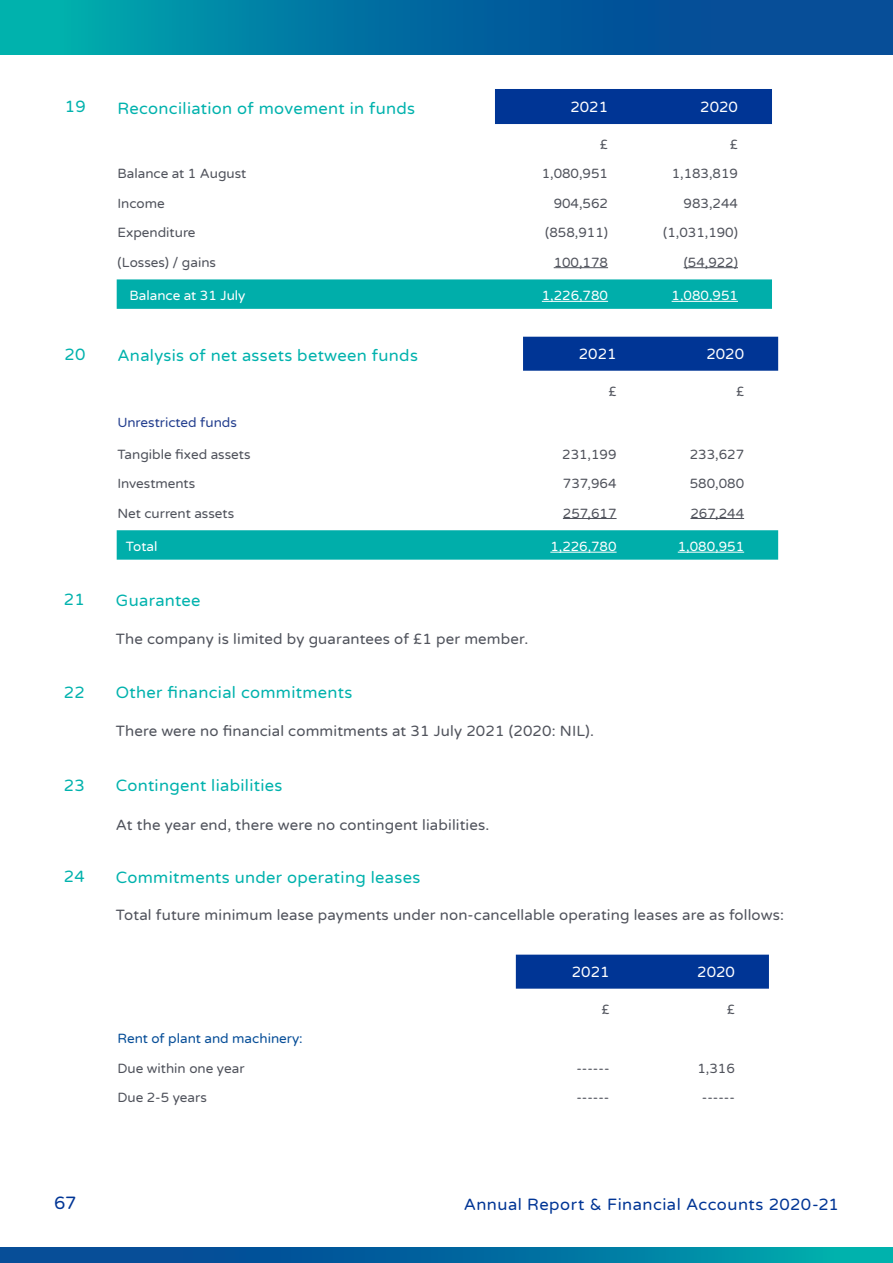
<style>
.page{position:relative;width:893px;height:1263px;background:#fff}
.page>*{position:absolute;margin:0;border:0;box-sizing:border-box;transform-origin:0 0}
.t1{font:18px "Varela Round";color:#003595}
.t2{font:16.5px "Varela Round";letter-spacing:.02em;color:#00b2ad}
.t3{font:16.5px "Varela Round";letter-spacing:.03em;color:#003595}
.t4{font:15px "Varela Round";letter-spacing:.01em;color:#50535c}
.t5{font:15px "Varela Round";color:#fff}
.t6{font:13.5px "Varela Round";color:#50535c}
.t7{font:13.5px "Varela Round";color:#fff}
.t8{font:13.5px "Varela Round";color:#074e98}
.t9{font:13.5px "Varela Round";color:#25408f}
</style>
<div class="page">
<svg style="left:0;top:1247px;width:893px;height:16px;background:#016fa0"></svg>
<svg style="left:0;top:0;width:893px;height:54px;background:#016fa0"></svg>
<div style="left:516px;top:955px;width:253px;height:34px;background:#003595"></div>
<div style="left:523px;top:337px;width:255px;height:34px;background:#003595"></div>
<svg style="left:117px;top:530px;width:661px;height:30px;background:#05afab"></svg>
<hr style="left:563px;top:518px;width:54px;height:1px;background:#50535c">
<hr style="left:690px;top:518px;width:54px;height:1px;background:#50535c">
<hr style="left:550px;top:552px;width:67px;height:1px;background:#fff">
<hr style="left:678px;top:552px;width:66px;height:1px;background:#fff">
<div style="left:495px;top:89px;width:277px;height:35px;background:#003595"></div>
<svg style="left:117px;top:279px;width:655px;height:30px;background:#05afab"></svg>
<hr style="left:554px;top:267px;width:54px;height:1px;background:#50535c">
<hr style="left:684px;top:267px;width:54px;height:1px;background:#50535c">
<hr style="left:542px;top:301px;width:66px;height:1px;background:#fff">
<hr style="left:672px;top:301px;width:66px;height:1px;background:#fff">
<p class="t2" style="left:65px;top:95px;width:23px">19</p>
<p class="t2" style="left:117px;top:97px;width:299px">Reconciliation of movement in funds</p>
<p class="t5" style="left:570px;top:96px;width:39px">2021</p>
<p class="t5" style="left:700px;top:96px;width:39px">2020</p>
<p class="t6" style="left:600px;top:135px;width:10px">£</p>
<p class="t6" style="left:730px;top:135px;width:10px">£</p>
<p class="t6" style="left:117px;top:165px;width:130px">Balance at 1 August</p>
<p class="t6" style="left:542px;top:165px;width:68px">1,080,951</p>
<p class="t6" style="left:672px;top:165px;width:68px">1,183,819</p>
<p class="t6" style="left:117px;top:194px;width:49px">Income</p>
<p class="t6" style="left:554px;top:194px;width:56px">904,562</p>
<p class="t6" style="left:684px;top:194px;width:56px">983,244</p>
<p class="t6" style="left:117px;top:223px;width:80px">Expenditure</p>
<p class="t6" style="left:545px;top:223px;width:64px">(858,911)</p>
<p class="t6" style="left:663px;top:223px;width:76px">(1,031,190)</p>
<p class="t6" style="left:117px;top:253px;width:100px">(Losses) / gains</p>
<p class="t6" style="left:554px;top:253px;width:56px">100,178</p>
<p class="t6" style="left:684px;top:253px;width:56px">(54,922)</p>
<p class="t7" style="left:129px;top:286px;width:118px">Balance at 31 July</p>
<p class="t7" style="left:542px;top:286px;width:68px">1,226,780</p>
<p class="t7" style="left:672px;top:286px;width:68px">1,080,951</p>
<p class="t2" style="left:64px;top:343px;width:23px">20</p>
<p class="t2" style="left:117px;top:344px;width:302px">Analysis of net assets between funds</p>
<p class="t5" style="left:579px;top:343px;width:39px">2021</p>
<p class="t5" style="left:706px;top:343px;width:39px">2020</p>
<p class="t6" style="left:608px;top:382px;width:10px">£</p>
<p class="t6" style="left:736px;top:382px;width:10px">£</p>
<p class="t9" style="left:117px;top:413px;width:121px">Unrestricted funds</p>
<p class="t6" style="left:117px;top:445px;width:135px">Tangible fixed assets</p>
<p class="t6" style="left:562px;top:445px;width:56px">231,199</p>
<p class="t6" style="left:690px;top:445px;width:56px">233,627</p>
<p class="t6" style="left:117px;top:474px;width:79px">Investments</p>
<p class="t6" style="left:563px;top:474px;width:55px">737,964</p>
<p class="t6" style="left:690px;top:474px;width:56px">580,080</p>
<p class="t6" style="left:117px;top:504px;width:118px">Net current assets</p>
<p class="t6" style="left:563px;top:504px;width:55px">257,617</p>
<p class="t6" style="left:690px;top:504px;width:55px">267,244</p>
<p class="t7" style="left:126px;top:537px;width:33px">Total</p>
<p class="t7" style="left:550px;top:537px;width:68px">1,226,780</p>
<p class="t7" style="left:678px;top:537px;width:68px">1,080,951</p>
<p class="t2" style="left:64px;top:588px;width:23px">21</p>
<p class="t2" style="left:116px;top:589px;width:86px">Guarantee</p>
<p class="t4" style="left:116px;top:629px;width:414px">The company is limited by guarantees of £1 per member.</p>
<p class="t2" style="left:64px;top:681px;width:23px">22</p>
<p class="t2" style="left:116px;top:681px;width:238px">Other financial commitments</p>
<p class="t4" style="left:116px;top:721px;width:480px">There were no financial commitments at 31 July 2021 (2020: NIL).</p>
<p class="t2" style="left:64px;top:774px;width:23px">23</p>
<p class="t2" style="left:116px;top:774px;width:168px">Contingent liabilities</p>
<p class="t4" style="left:116px;top:814px;width:375px">At the year end, there were no contingent liabilities.</p>
<p class="t2" style="left:64px;top:865px;width:23px">24</p>
<p class="t2" style="left:116px;top:866px;width:306px">Commitments under operating leases</p>
<p class="t4" style="left:116px;top:904px;width:670px">Total future minimum lease payments under non-cancellable operating leases are as follows:</p>
<p class="t5" style="left:572px;top:961px;width:39px">2021</p>
<p class="t5" style="left:697px;top:961px;width:39px">2020</p>
<p class="t6" style="left:601px;top:1000px;width:10px">£</p>
<p class="t6" style="left:727px;top:1000px;width:10px">£</p>
<p class="t8" style="left:117px;top:1029px;width:187px">Rent of plant and machinery:</p>
<p class="t6" style="left:117px;top:1059px;width:129px">Due within one year</p>
<p class="t6" style="left:576px;top:1059px;width:35px">------</p>
<p class="t6" style="left:697px;top:1059px;width:39px">1,316</p>
<p class="t6" style="left:117px;top:1088px;width:91px">Due 2-5 years</p>
<p class="t6" style="left:576px;top:1088px;width:35px">------</p>
<p class="t6" style="left:702px;top:1088px;width:35px">------</p>
<h1 class="t1" style="left:54px;top:1190px;width:24px">67</h1>
<p class="t3" style="left:464px;top:1193px;width:377px">Annual Report &amp; Financial Accounts 2020-21</p>
</div>
